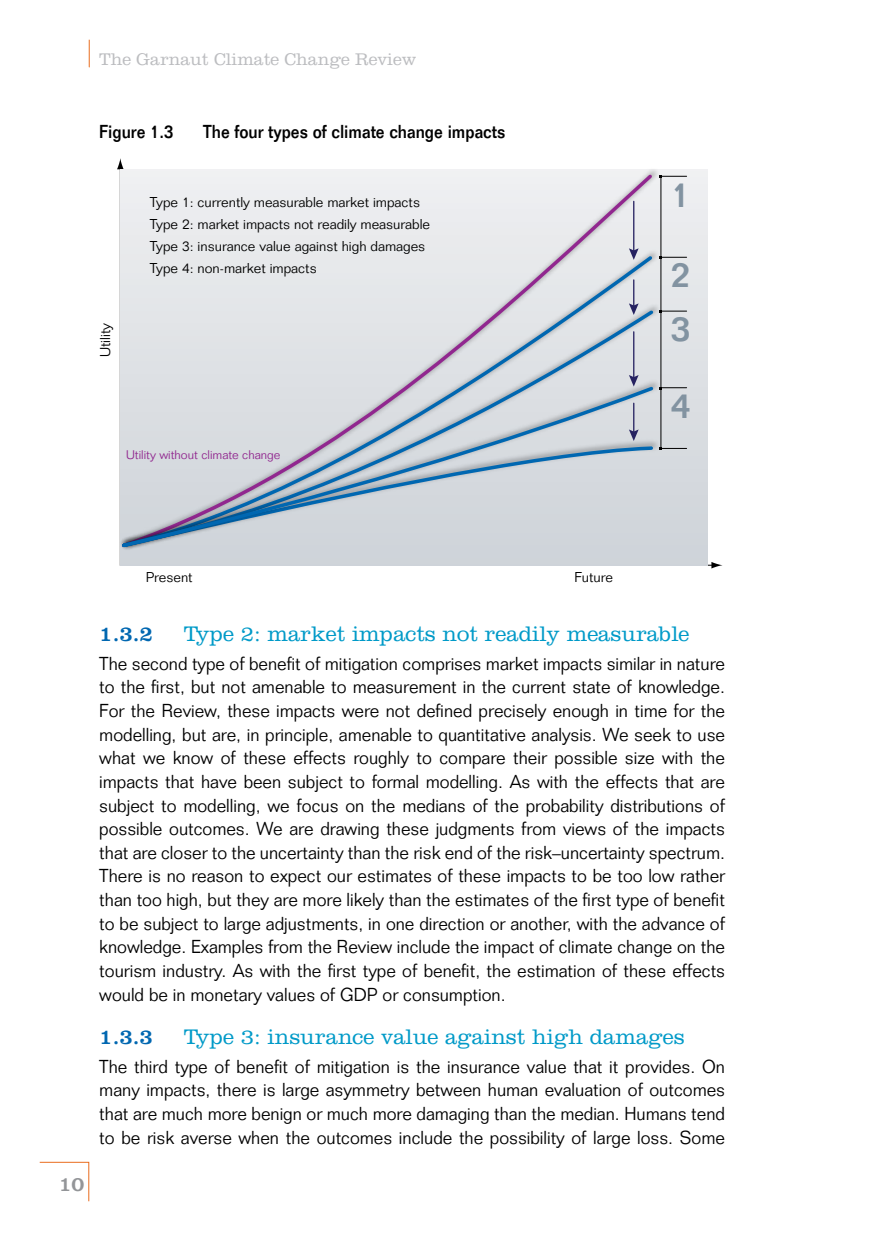
<style>
.page{position:relative;width:874px;height:1241px;background:#fff}
.page>*{position:absolute;margin:0;border:0;box-sizing:border-box;transform-origin:0 0}
.t1{font:500 35px/54.2px "Folio";color:#8293a1}
.t2{font:300 21.88px "Clarendon";color:#009ac8}
.t3{font:21.88px "Clarendon";color:#0067b1}
.t4{font:21px "Clarendon";color:#939598}
.t5{font:300 18.38px/23.6px "Folio";color:#000;text-align:justify;scale:.96 1}
.t6{font:500 18.38px "Folio";color:#000;scale:.9 1}
.t7{font:300 17.5px "Clarendon";color:#bcbdc0}
.t8{font:300 14px/22.1px "Folio";color:#000}
.t9{font:300 12.25px "Folio";color:#91278f}
</style>
<div class="page">
<svg style="left:711px;top:562px;width:11px;height:6px"></svg>
<svg style="left:118px;top:158px;width:4px;height:7px"></svg>
<div style="left:121px;top:169px;width:585px;height:396px;background:linear-gradient(to bottom,#ededef,#cfd4d9)"></div>
<div style="left:119px;top:171px;width:535px;height:75px;background:#ebecef"></div>
<div style="left:119px;top:246px;width:543px;height:54px;background:#e8eaec"></div>
<div style="left:119px;top:253px;width:536px;height:47px;background:#e6e8eb"></div>
<img style="left:119px;top:300px;width:544px;height:77px">
<svg style="left:120px;top:307px;width:536px;height:70px;background:#d8dce2"></svg>
<img style="left:119px;top:377px;width:544px;height:175px">
<svg style="left:120px;top:384px;width:535px;height:165px;background:#c3ccd6"></svg>
<hr style="left:660px;top:176px;width:1px;height:272px;background:#000">
<hr style="left:632px;top:201px;width:2px;height:51px;background:#262261">
<svg style="left:628px;top:248px;width:10px;height:12px"></svg>
<hr style="left:632px;top:280px;width:2px;height:27px;background:#262261">
<svg style="left:628px;top:303px;width:10px;height:12px"></svg>
<hr style="left:632px;top:332px;width:2px;height:46px;background:#262261">
<svg style="left:628px;top:375px;width:10px;height:11px"></svg>
<hr style="left:632px;top:403px;width:2px;height:30px;background:#262261">
<svg style="left:628px;top:429px;width:10px;height:12px"></svg>
<svg style="left:659px;top:175px;width:27px;height:3px"></svg>
<svg style="left:659px;top:256px;width:27px;height:2px"></svg>
<svg style="left:659px;top:310px;width:27px;height:3px"></svg>
<svg style="left:659px;top:387px;width:27px;height:2px"></svg>
<svg style="left:659px;top:447px;width:27px;height:3px"></svg>
<p class="t7" style="left:99px;top:49px;width:318px">The Garnaut Climate Change Review</p>
<p class="t6" style="left:99px;top:121px;width:84px">Figure 1.3</p>
<p class="t6" style="left:203px;top:121px;width:337px">The four types of climate change impacts</p>
<p class="t8" style="left:94px;top:357px;width:36px;rotate:-90deg">Utility</p>
<p class="t8" style="left:150px;top:191px;width:282px">Type 1: currently measurable market impacts Type 2: market impacts not readily measurable Type 3: insurance value against high damages Type 4: non-market impacts</p>
<p class="t8" style="left:251px;top:191px;width:152px">Mitigated climate change</p>
<p class="t9" style="left:126px;top:447px;width:156px">Utility without climate change</p>
<h1 class="t1" style="left:670px;top:167px;width:21px">1</h1>
<h1 class="t1" style="left:670px;top:247px;width:21px">2<br>3</h1>
<h1 class="t1" style="left:670px;top:377px;width:21px">4</h1>
<p class="t8" style="left:146px;top:565px;width:48px">Present</p>
<p class="t8" style="left:574px;top:565px;width:40px">Future</p>
<p class="t4" style="left:59px;top:1171px;width:27px">10</p>
<p class="t3" style="left:99px;top:621px;width:55px">1.3.2</p>
<p class="t2" style="left:184px;top:621px;width:507px">Type 2: market impacts not readily measurable</p>
<p class="t5" style="left:99px;top:651px;width:653px">The second type of benefit of mitigation comprises market impacts similar in nature to the first, but not amenable to measurement in the current state of knowledge.<br>For the Review, these impacts were not defined precisely enough in time for the modelling, but are, in principle, amenable to quantitative analysis. We seek to use what we know of these effects roughly to compare their possible size with the impacts that have been subject to formal modelling. As with the effects that are subject to modelling, we focus on the medians of the probability distributions of possible outcomes. We are drawing these judgments from views of the impacts that are closer to the uncertainty than the risk end of the risk–uncertainty spectrum.<br>There is no reason to expect our estimates of these impacts to be too low rather than too high, but they are more likely than the estimates of the first type of benefit to be subject to large adjustments, in one direction or another, with the advance of knowledge. Examples from the Review include the impact of climate change on the tourism industry. As with the first type of benefit, the estimation of these effects would be in monetary values of GDP or consumption.</p>
<p class="t3" style="left:99px;top:1023px;width:55px">1.3.3</p>
<p class="t2" style="left:184px;top:1023px;width:502px">Type 3: insurance value against high damages</p>
<p class="t5" style="left:99px;top:1054px;width:653px">The third type of benefit of mitigation is the insurance value that it provides. On many impacts, there is large asymmetry between human evaluation of outcomes that are much more benign or much more damaging than the median. Humans tend to be risk averse when the outcomes include the possibility of large loss. Some</p>
</div>
